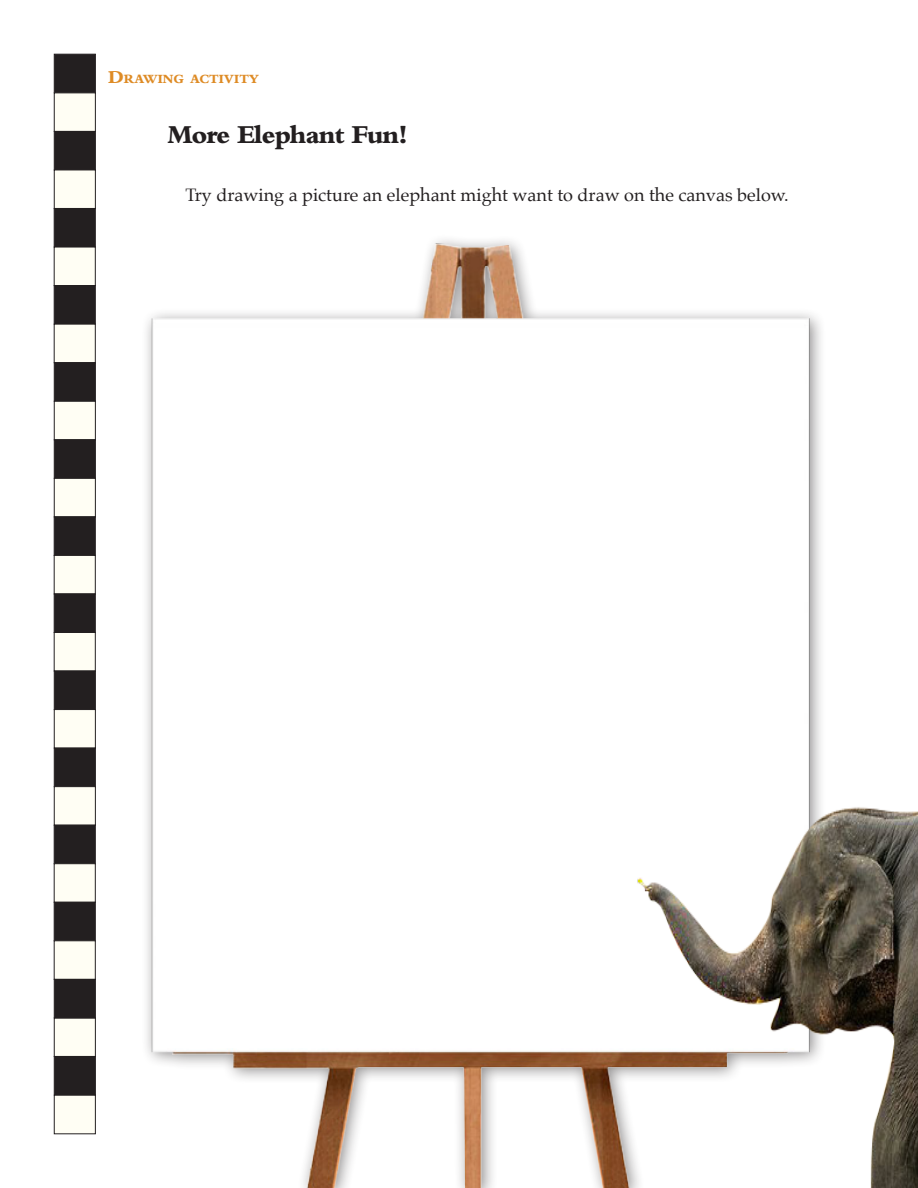
<style>
.page{position:relative;width:918px;height:1188px;background:#fff}
.page>*{position:absolute;margin:0;border:0;box-sizing:border-box;transform-origin:0 0}
.t1{font:800 27px "Bembo";letter-spacing:-.04em;color:#231f20}
.t2{font:18px "Palatino";color:#231f20}
.t3{font:800 13.2px "Bembo";color:#de8b25}
.s1{font-size:18.75px}
</style>
<div class="page">
<img style="left:146px;top:239px;width:675px;height:949px">
<img style="left:541px;top:769px;width:377px;height:419px">
<div style="left:54px;top:1018px;width:42px;height:39px;background:#fffef4;border:1px solid #231f20"></div>
<div style="left:54px;top:1056px;width:42px;height:39px;background:#231f20;border:1px solid #231f20"></div>
<div style="left:54px;top:1095px;width:42px;height:39px;background:#fffef4;border:1px solid #231f20"></div>
<div style="left:54px;top:54px;width:42px;height:39px;background:#231f20;border:1px solid #231f20"></div>
<div style="left:54px;top:93px;width:42px;height:39px;background:#fffef4;border:1px solid #231f20"></div>
<div style="left:54px;top:131px;width:42px;height:39px;background:#231f20;border:1px solid #231f20"></div>
<div style="left:54px;top:170px;width:42px;height:39px;background:#fffef4;border:1px solid #231f20"></div>
<div style="left:54px;top:208px;width:41px;height:39px;background:#231f20;border:1px solid #231f20"></div>
<div style="left:54px;top:247px;width:41px;height:39px;background:#fffef4"></div>
<div style="left:54px;top:285px;width:41px;height:39px;background:#231f20;border:1px solid #231f20"></div>
<div style="left:54px;top:324px;width:41px;height:39px;background:#fffef4"></div>
<div style="left:54px;top:362px;width:42px;height:39px;background:#231f20;border:1px solid #231f20"></div>
<div style="left:54px;top:401px;width:42px;height:39px;background:#fffef4;border:1px solid #231f20"></div>
<div style="left:54px;top:440px;width:42px;height:39px;background:#231f20;border:1px solid #231f20"></div>
<div style="left:54px;top:478px;width:42px;height:39px;background:#fffef4;border:1px solid #231f20"></div>
<div style="left:54px;top:517px;width:41px;height:39px;background:#231f20;border:1px solid #231f20"></div>
<div style="left:54px;top:555px;width:41px;height:39px;background:#fffef4;border:1px solid #231f20"></div>
<div style="left:54px;top:594px;width:41px;height:39px;background:#231f20;border:1px solid #231f20"></div>
<div style="left:54px;top:632px;width:41px;height:39px;background:#fffef4"></div>
<div style="left:54px;top:671px;width:42px;height:39px;background:#231f20;border:1px solid #231f20"></div>
<div style="left:54px;top:709px;width:42px;height:39px;background:#fffef4;border:1px solid #231f20"></div>
<div style="left:54px;top:748px;width:42px;height:39px;background:#231f20;border:1px solid #231f20"></div>
<div style="left:54px;top:786px;width:42px;height:39px;background:#fffef4;border:1px solid #231f20"></div>
<div style="left:54px;top:825px;width:41px;height:39px;background:#231f20;border:1px solid #231f20"></div>
<div style="left:54px;top:864px;width:41px;height:39px;background:#fffef4"></div>
<div style="left:54px;top:902px;width:41px;height:39px;background:#231f20;border:1px solid #231f20"></div>
<div style="left:54px;top:941px;width:41px;height:39px;background:#fffef4"></div>
<div style="left:54px;top:979px;width:42px;height:39px;background:#231f20;border:1px solid #231f20"></div>
<p class="t3" style="left:108px;top:72px;width:153px"><span class="s1">D</span>RAWING ACTIVITY</p>
<h1 class="t1" style="left:167px;top:120px;width:242px">More Elephant Fun!</h1>
<p class="t2" style="left:185px;top:180px;width:605px">Try drawing a picture an elephant might want to draw on the canvas below.</p>
</div>
